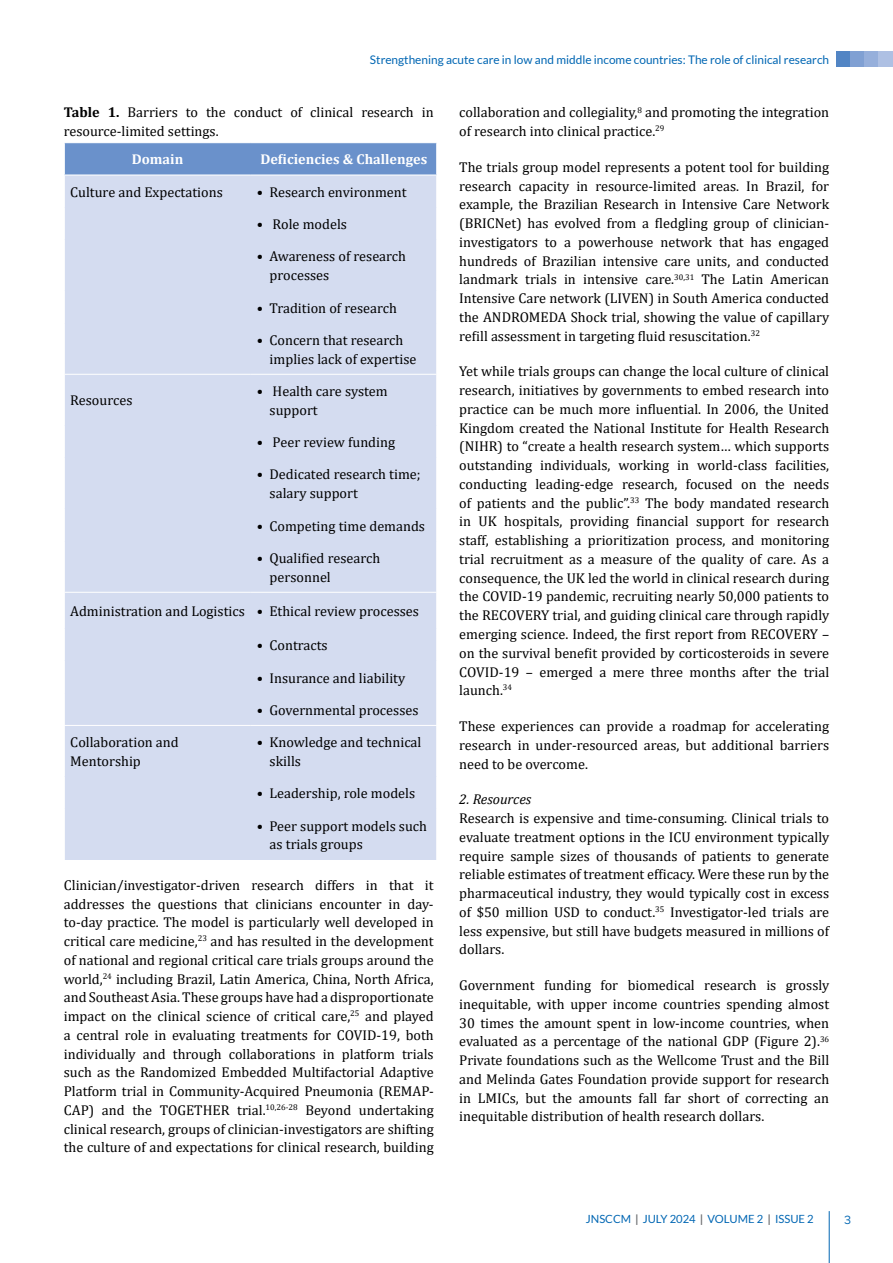
<style>
.page{position:relative;width:893px;height:1263px;background:#fff}
.page>*{position:absolute;margin:0;border:0;box-sizing:border-box;transform-origin:0 0}
.t1{font:14.25px/18.8px "Cambria";color:#000}
.t2{font:700 14.25px "Cambria";color:#fff}
.t3{font:italic 14.25px "Cambria";letter-spacing:-.005em;color:#000}
.t4{font:12px "Metropolis";color:#0066b3}
.t5{font:11.85px "Lato";color:#0066b3}
.t6{font:11.25px "Lato";color:#0066b3}
.s1{font-weight:700}
.s2{font-weight:700;color:#6d6e71}
</style>
<div class="page">
<div style="left:65px;top:143px;width:371px;height:31px;background:#6a91cb"></div>
<div style="left:65px;top:176px;width:371px;height:684px;background:#d4dcf0"></div>
<hr style="left:64px;top:374px;width:187px;height:1px;background:#fff">
<hr style="left:251px;top:374px;width:186px;height:1px;background:#fff">
<hr style="left:64px;top:592px;width:187px;height:1px;background:#fff">
<hr style="left:251px;top:592px;width:186px;height:1px;background:#fff">
<hr style="left:64px;top:725px;width:187px;height:1px;background:#fff">
<hr style="left:251px;top:725px;width:186px;height:1px;background:#fff">
<hr style="left:829px;top:1211px;width:1px;height:52px;background:#0066b3">
<div style="left:837px;top:51px;width:14px;height:15px;background:#5285c4"></div>
<div style="left:851px;top:51px;width:14px;height:15px;background:#80a0d3"></div>
<div style="left:865px;top:51px;width:14px;height:15px;background:#96afdb"></div>
<div style="left:879px;top:51px;width:14px;height:15px;background:#aec0e3"></div>
<p class="t5" style="left:370px;top:53px;width:461px">Strengthening acute care in low and middle income countries: The role of clinical research</p>
<p class="t1" style="left:64px;top:103px;width:371px"><span class="s1">Table 1.</span> Barriers to the conduct of clinical research in resource-limited settings.</p>
<p class="t2" style="left:132px;top:149px;width:53px">Domain</p>
<p class="t2" style="left:260px;top:149px;width:168px">Deficiencies &amp; Challenges</p>
<p class="t1" style="left:70px;top:182px;width:154px">Culture and Expectations</p>
<p class="t1" style="left:257px;top:182px;width:151px">• Research environment</p>
<p class="t1" style="left:257px;top:215px;width:92px">• Role models</p>
<p class="t1" style="left:270px;top:247px;width:138px;text-indent:-13px">• Awareness of research processes</p>
<p class="t1" style="left:257px;top:298px;width:141px">• Tradition of research</p>
<p class="t1" style="left:270px;top:331px;width:148px;text-indent:-13px">• Concern that research implies lack of expertise</p>
<p class="t1" style="left:70px;top:391px;width:64px">Resources</p>
<p class="t1" style="left:270px;top:382px;width:120px;text-indent:-13px">• Health care system support</p>
<p class="t1" style="left:257px;top:433px;width:140px">• Peer review funding</p>
<p class="t1" style="left:270px;top:465px;width:153px;text-indent:-13px">• Dedicated research time; salary support</p>
<p class="t1" style="left:257px;top:516px;width:170px">• Competing time demands</p>
<p class="t1" style="left:270px;top:549px;width:112px;text-indent:-13px">• Qualified research personnel</p>
<p class="t1" style="left:70px;top:602px;width:350px">Administration and Logistics • Ethical review processes</p>
<p class="t1" style="left:257px;top:636px;width:72px">• Contracts</p>
<p class="t1" style="left:257px;top:668px;width:150px">• Insurance and liability</p>
<p class="t1" style="left:257px;top:700px;width:163px">• Governmental processes</p>
<p class="t1" style="left:70px;top:733px;width:110px">Collaboration and<br>Mentorship</p>
<p class="t1" style="left:270px;top:733px;width:153px;text-indent:-13px">• Knowledge and technical skills</p>
<p class="t1" style="left:257px;top:784px;width:160px">• Leadership, role models</p>
<p class="t1" style="left:270px;top:816px;width:159px;text-indent:-13px">• Peer support models such as trials groups</p>
<p class="t1" style="left:64px;top:875px;width:371px;text-align:justify">Clinician/investigator-driven research differs in that it addresses the questions that clinicians encounter in day&shy;to-day practice. The model is particularly well developed in critical care medicine,<sup>23</sup> and has resulted in the development of national and regional critical care trials groups around the world,<sup>24</sup> including Brazil, Latin America, China, North Africa, and Southeast Asia. These groups have had a disproportionate impact on the clinical science of critical care,<sup>25</sup> and played a central role in evaluating treatments for COVID-19, both individually and through collaborations in platform trials such as the Randomized Embedded Multifactorial Adaptive Platform trial in Community-Acquired Pneumonia (REMAP-CAP) and the TOGETHER trial.<sup>10,26-28</sup> Beyond undertaking clinical research, groups of clinician-investigators are shifting the culture of and expectations for clinical research, building</p>
<p class="t1" style="left:459px;top:103px;width:371px">collaboration and collegiality,<sup>8</sup> and promoting the integration of research into clinical practice.<sup>29</sup></p>
<p class="t1" style="left:459px;top:158px;width:371px;text-align:justify">The trials group model represents a potent tool for building research capacity in resource-limited areas. In Brazil, for example, the Brazilian Research in Intensive Care Network (BRICNet) has evolved from a fledgling group of clinician&shy;investigators to a powerhouse network that has engaged hundreds of Brazilian intensive care units, and conducted landmark trials in intensive care.<sup>30,31</sup> The Latin American Intensive Care network (LIVEN) in South America conducted the ANDROMEDA Shock trial, showing the value of capillary refill assessment in targeting fluid resuscitation.<sup>32</sup></p>
<p class="t1" style="left:459px;top:362px;width:371px;text-align:justify">Yet while trials groups can change the local culture of clinical research, initiatives by governments to embed research into practice can be much more influential. In 2006, the United Kingdom created the National Institute for Health Research (NIHR) to “create a health research system… which supports outstanding individuals, working in world-class facilities, conducting leading-edge research, focused on the needs of patients and the public”.<sup>33</sup> The body mandated research in UK hospitals, providing financial support for research staff, establishing a prioritization process, and monitoring trial recruitment as a measure of the quality of care. As a consequence, the UK led the world in clinical research during the COVID-19 pandemic, recruiting nearly 50,000 patients to the RECOVERY trial, and guiding clinical care through rapidly emerging science. Indeed, the first report from RECOVERY – on the survival benefit provided by corticosteroids in severe COVID-19 – emerged a mere three months after the trial launch.<sup>34</sup></p>
<p class="t1" style="left:459px;top:717px;width:371px;text-align:justify">These experiences can provide a roadmap for accelerating research in under-resourced areas, but additional barriers need to be overcome.</p>
<p class="t3" style="left:459px;top:789px;width:74px">2. Resources</p>
<p class="t1" style="left:459px;top:809px;width:371px;text-align:justify">Research is expensive and time-consuming. Clinical trials to evaluate treatment options in the ICU environment typically require sample sizes of thousands of patients to generate reliable estimates of treatment efficacy. Were these run by the pharmaceutical industry, they would typically cost in excess of $50 million USD to conduct.<sup>35</sup> Investigator-led trials are less expensive, but still have budgets measured in millions of dollars.</p>
<p class="t1" style="left:459px;top:976px;width:371px;text-align:justify">Government funding for biomedical research is grossly inequitable, with upper income countries spending almost 30 times the amount spent in low-income countries, when evaluated as a percentage of the national GDP (Figure 2).<sup>36<br></sup>Private foundations such as the Wellcome Trust and the Bill and Melinda Gates Foundation provide support for research in LMICs, but the amounts fall far short of correcting an inequitable distribution of health research dollars.</p>
<p class="t6" style="left:586px;top:1213px;width:229px">JNSCCM <span class="s2">|</span> JULY 2024 <span class="s2">|</span> VOLUME 2 <span class="s2">|</span> ISSUE 2</p>
<p class="t4" style="left:844px;top:1212px;width:9px">3</p>
</div>
